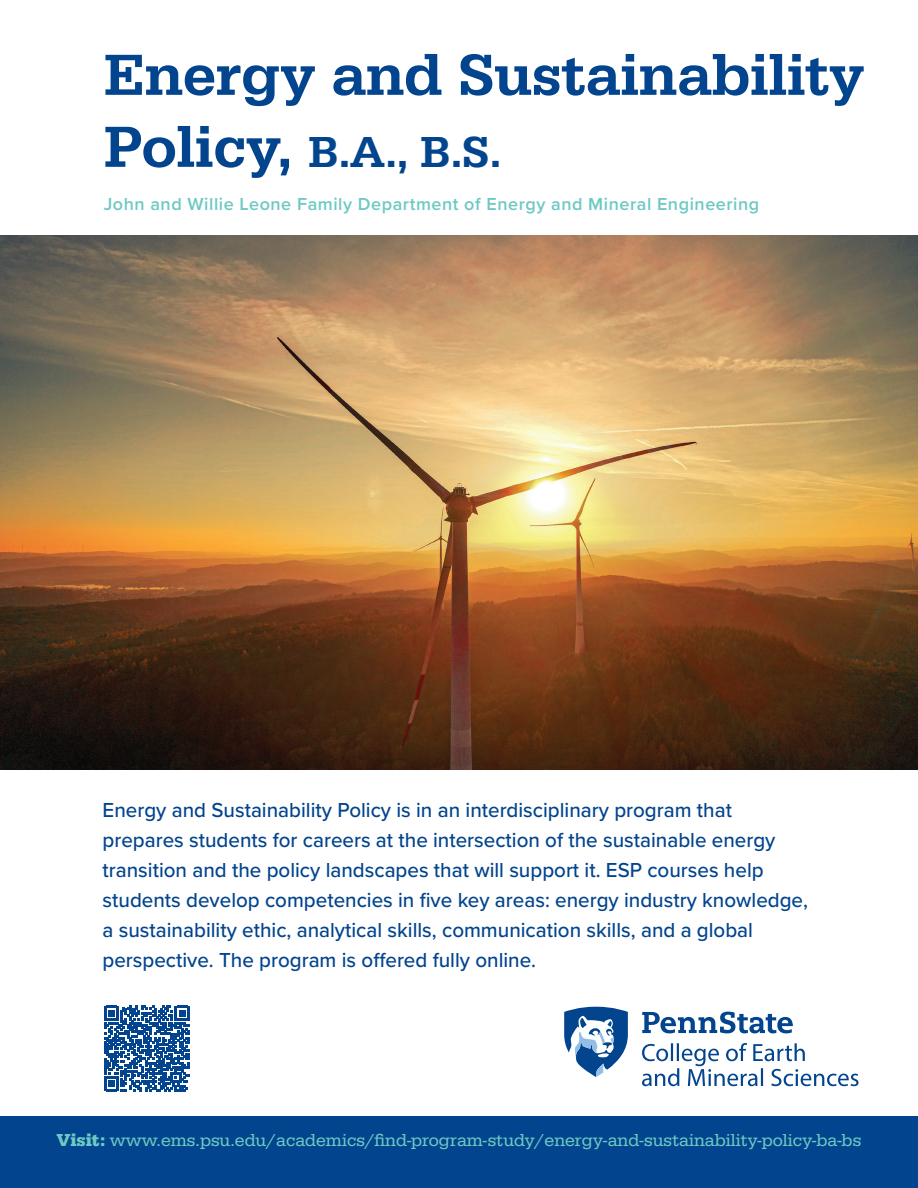
<style>
.page{position:relative;width:918px;height:1188px;background:#fff}
.page>*{position:absolute;margin:0;border:0;box-sizing:border-box;transform-origin:0 0}
.t1{font:500 60px "Serifa";color:#02448d}
.t2{font:500 45px "Serifa";color:#02448d}
.t3{font:500 21px/30px "Proxima Nova";color:#02448d}
.t4{font:18px "Serifa";color:#6dc9c4}
.t5{font:600 18px "Proxima Nova";letter-spacing:.03em;color:#6dc9c4}
.s1{font-size:60px}
.s2{font-weight:700}
</style>
<div class="page">
<div style="left:0;top:1117px;width:918px;height:71px;background:#02448d"></div>
<img style="left:0;top:235px;width:918px;height:535px">
<svg style="left:564px;top:1006px;width:64px;height:71px"></svg>
<svg style="left:642px;top:1012px;width:217px;height:74px"></svg>
<svg style="left:104px;top:1006px;width:85px;height:85px"></svg>
<p class="t1" style="left:104px;top:40px;width:762px">Energy and Sustainability</p>
<p class="t2" style="left:104px;top:125px;width:399px"><span class="s1">Policy,</span> B.A., B.S.</p>
<p class="t5" style="left:104px;top:191px;width:657px">John and Willie Leone Family Department of Energy and Mineral Engineering</p>
<p class="t3" style="left:103px;top:794px;width:707px">Energy and Sustainability Policy is in an interdisciplinary program that prepares students for careers at the intersection of the sustainable energy transition and the policy landscapes that will support it. ESP courses help students develop competencies in five key areas: energy industry knowledge, a sustainability ethic, analytical skills, communication skills, and a global perspective. The program is offered fully online.</p>
<p class="t4" style="left:57px;top:1130px;width:806px"><span class="s2">Visit:</span> www.ems.psu.edu/academics/find-program-study/energy-and-sustainability-policy-ba-bs</p>
</div>
